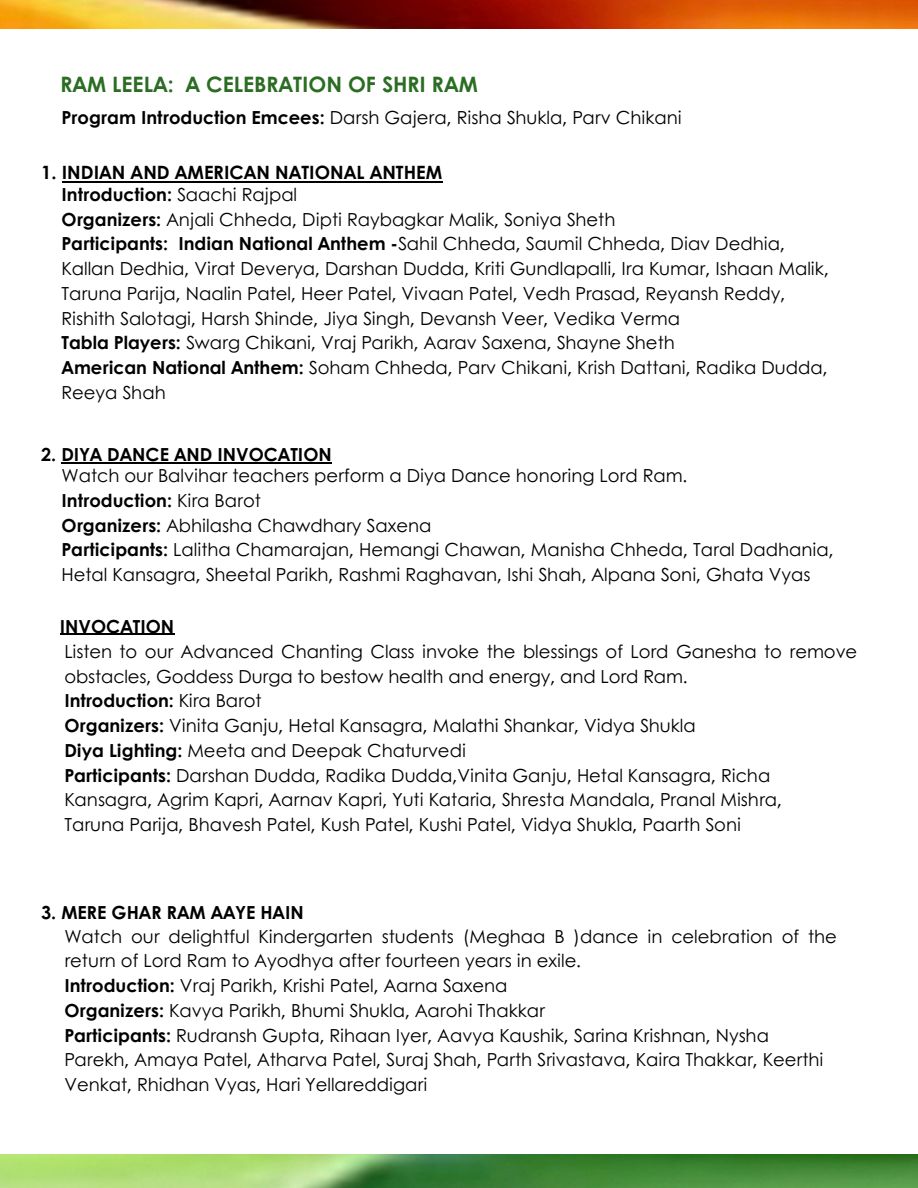
<style>
.page{position:relative;width:918px;height:1188px;background:#fff}
.page>*{position:absolute;margin:0;border:0;box-sizing:border-box;transform-origin:0 0}
.t1{font:700 21.3px "Century Gothic";color:#2a6d23}
.t2{font:700 18.3px "Century Gothic";color:#000}
.t3{font:18px/24.8px "Century Gothic";color:#000}
.t4{font:700 18px "Century Gothic";color:#000}
.s1{font-weight:700}
.s2{font-weight:400}
</style>
<div class="page">
<img style="left:0;top:0;width:918px;height:28px">
<img style="left:0;top:1155px;width:918px;height:33px">
<hr style="left:62px;top:181px;width:380px;height:1px;background:#000">
<hr style="left:61px;top:462px;width:271px;height:2px;background:#000">
<hr style="left:60px;top:634px;width:114px;height:1px;background:#000">
<p class="t1" style="left:60px;top:68px;width:419px">RAM LEELA: A CELEBRATION OF SHRI RAM</p>
<p class="t3" style="left:62px;top:105px;width:622px"><span class="s1">Program Introduction Emcees:</span> Darsh Gajera, Risha Shukla, Parv Chikani</p>
<p class="t2" style="left:41px;top:159px;width:402px">1. INDIAN AND AMERICAN NATIONAL ANTHEM</p>
<h2 class="t4" style="left:62px;top:181px;width:237px">Introduction: <span class="s2">Saachi Rajpal</span></h2>
<p class="t3" style="left:62px;top:206px;width:555px"><span class="s1">Organizers:</span> Anjali Chheda, Dipti Raybagkar Malik, Soniya Sheth</p>
<p class="t3" style="left:62px;top:231px;width:725px"><span class="s1">Participants: Indian National Anthem -</span>Sahil Chheda, Saumil Chheda, Diav Dedhia,</p>
<p class="t3" style="left:62px;top:255px;width:769px">Kallan Dedhia, Virat Deverya, Darshan Dudda, Kriti Gundlapalli, Ira Kumar, Ishaan Malik,</p>
<p class="t3" style="left:62px;top:280px;width:725px">Taruna Parija, Naalin Patel, Heer Patel, Vivaan Patel, Vedh Prasad, Reyansh Reddy,</p>
<p class="t3" style="left:62px;top:305px;width:620px">Rishith Salotagi, Harsh Shinde, Jiya Singh, Devansh Veer, Vedika Verma</p>
<p class="t3" style="left:62px;top:330px;width:615px"><span class="s1">Tabla Players:</span> Swarg Chikani, Vraj Parikh, Aarav Saxena, Shayne Sheth</p>
<p class="t3" style="left:62px;top:354px;width:768px"><span class="s1">American National Anthem:</span> Soham Chheda, Parv Chikani, Krish Dattani, Radika Dudda,</p>
<p class="t3" style="left:62px;top:379px;width:106px">Reeya Shah</p>
<h2 class="t4" style="left:41px;top:441px;width:292px">2. DIYA DANCE AND INVOCATION</h2>
<p class="t3" style="left:62px;top:462px;width:627px">Watch our Balvihar teachers perform a Diya Dance honoring Lord Ram.</p>
<p class="t4" style="left:62px;top:487px;width:201px">Introduction: <span class="s2">Kira Barot</span></p>
<p class="t3" style="left:62px;top:512px;width:371px"><span class="s1">Organizers:</span> Abhilasha Chawdhary Saxena</p>
<p class="t3" style="left:62px;top:537px;width:774px"><span class="s1">Participants:</span> Lalitha Chamarajan, Hemangi Chawan, Manisha Chheda, Taral Dadhania,</p>
<p class="t3" style="left:62px;top:561px;width:750px">Hetal Kansagra, Sheetal Parikh, Rashmi Raghavan, Ishi Shah, Alpana Soni, Ghata Vyas</p>
<h2 class="t4" style="left:60px;top:612px;width:116px">INVOCATION</h2>
<p class="t3" style="left:64px;top:638px;width:794px">Listen to our Advanced Chanting Class invoke the blessings of Lord Ganesha to remove obstacles, Goddess Durga to bestow health and energy, and Lord Ram.</p>
<p class="t4" style="left:64px;top:687px;width:199px">Introduction: <span class="s2">Kira Barot</span></p>
<p class="t3" style="left:64px;top:712px;width:633px"><span class="s1">Organizers:</span> Vinita Ganju, Hetal Kansagra, Malathi Shankar, Vidya Shukla</p>
<p class="t3" style="left:64px;top:737px;width:403px"><span class="s1">Diya Lighting:</span> Meeta and Deepak Chaturvedi</p>
<p class="t3" style="left:64px;top:762px;width:719px"><span class="s1">Participants:</span> Darshan Dudda, Radika Dudda,Vinita Ganju, Hetal Kansagra, Richa<br>Kansagra, Agrim Kapri, Aarnav Kapri, Yuti Kataria, Shresta Mandala, Pranal Mishra,</p>
<p class="t3" style="left:64px;top:811px;width:678px">Taruna Parija, Bhavesh Patel, Kush Patel, Kushi Patel, Vidya Shukla, Paarth Soni</p>
<h2 class="t4" style="left:41px;top:898px;width:264px">3. MERE GHAR RAM AAYE HAIN</h2>
<p class="t3" style="left:64px;top:923px;width:774px">Watch our delightful Kindergarten students (Meghaa B )dance in celebration of the return of Lord Ram to Ayodhya after fourteen years in exile.</p>
<p class="t3" style="left:64px;top:972px;width:445px"><span class="s1">Introduction:</span> Vraj Parikh, Krishi Patel, Aarna Saxena</p>
<p class="t3" style="left:64px;top:997px;width:482px"><span class="s1">Organizers:</span> Kavya Parikh, Bhumi Shukla, Aarohi Thakkar</p>
<p class="t3" style="left:64px;top:1022px;width:706px"><span class="s1">Participants:</span> Rudransh Gupta, Rihaan Iyer, Aavya Kaushik, Sarina Krishnan, Nysha</p>
<p class="t3" style="left:64px;top:1047px;width:761px">Parekh, Amaya Patel, Atharva Patel, Suraj Shah, Parth Srivastava, Kaira Thakkar, Keerthi</p>
<p class="t3" style="left:64px;top:1071px;width:365px">Venkat, Rhidhan Vyas, Hari Yellareddigari</p>
</div>
